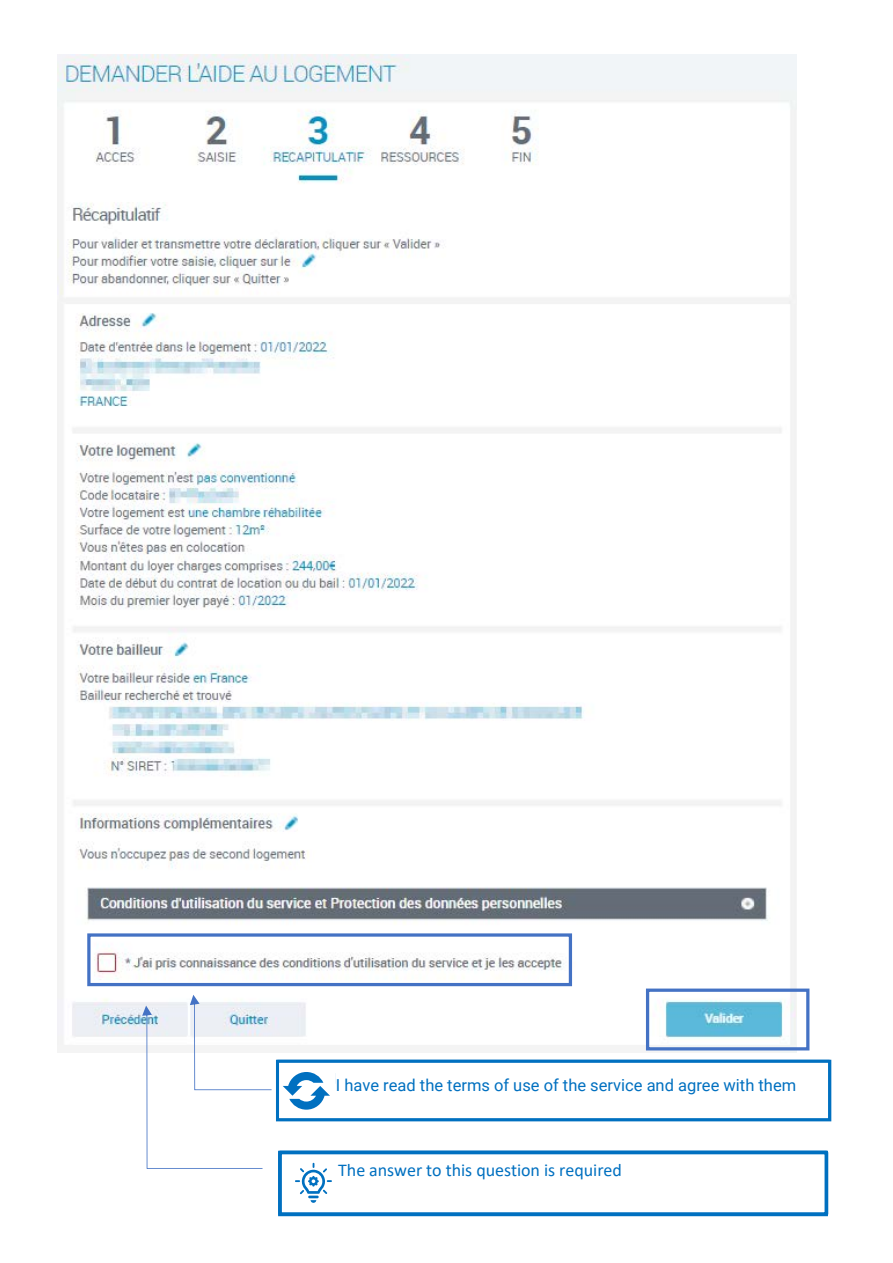
<style>
.page{position:relative;width:893px;height:1263px;background:#fff}
.page>*{position:absolute;margin:0;border:0;box-sizing:border-box;transform-origin:0 0}
.t1{font:700 18px "Calibri";color:#0070c0}
.t2{font:18px "Calibri";color:#0070c0}
.t3{font:16.5px "Roboto";color:#0070c0}
</style>
<div class="page">
<img style="left:57px;top:54px;width:739px;height:998px">
<svg style="left:644px;top:987px;width:166px;height:65px"></svg>
<div style="left:87px;top:933px;width:485px;height:53px;border:3px solid #4472c4"></div>
<svg style="left:283px;top:1072px;width:47px;height:38px"></svg>
<svg style="left:142px;top:995px;width:130px;height:174px"></svg>
<svg style="left:295px;top:1163px;width:37px;height:40px"></svg>
<div style="left:278px;top:1151px;width:550px;height:65px;border:3px solid #0070c0"></div>
<div style="left:276px;top:1060px;width:555px;height:61px;border:3px solid #0070c0"></div>
<p class="t1" style="left:335px;top:1065px;width:473px">I have read the terms of use of the service and agree with them</p>
<p class="t3" style="left:336px;top:1073px;width:462px">I have read the terms of use of the service and agree with them</p>
<p class="t2" style="left:338px;top:1157px;width:285px">The answer to this question is required</p>
</div>
